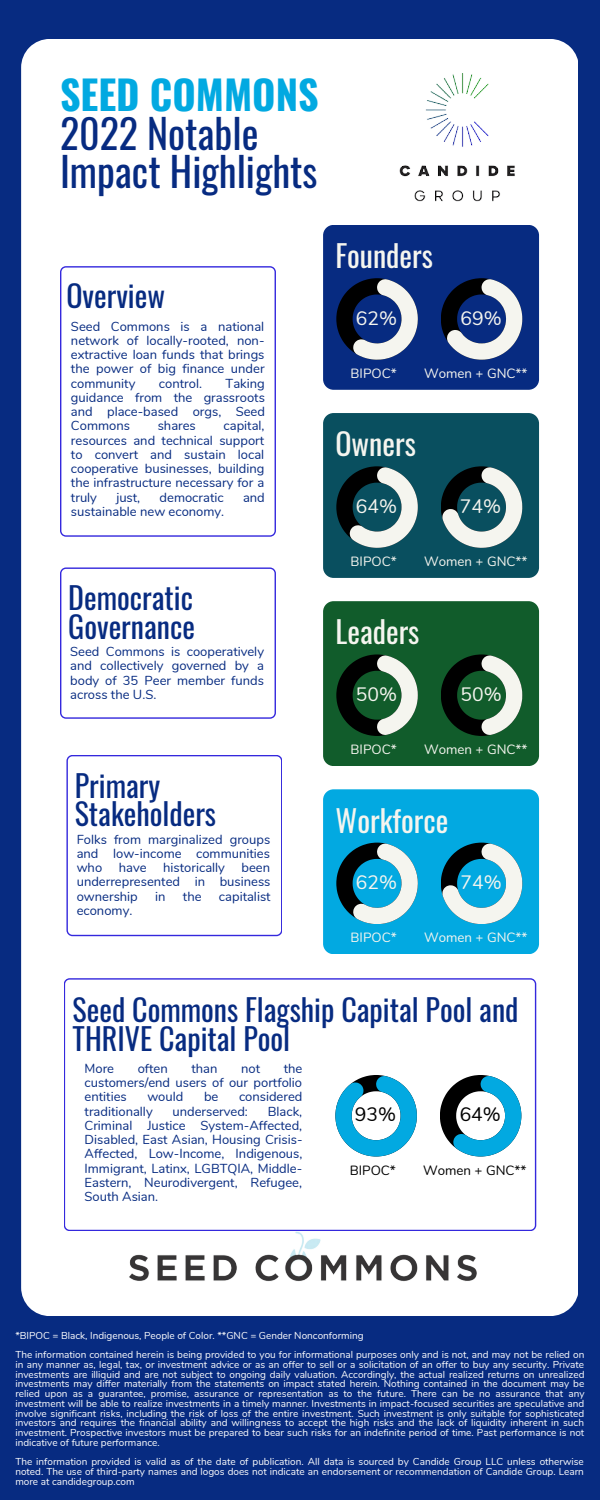
<style>
.page{position:relative;width:600px;height:1500px;background:#072b81}
.page>*{position:absolute;margin:0;border:0;box-sizing:border-box;transform-origin:0 0}
.t1{font:40px/38.2px "Oswald";color:#072b81}
.t2{font:700 40px "Oswald";color:#02a9e1}
.t3{font:30px/28.5px "Oswald";color:#072b81}
.t4{font:30px "Oswald";color:#f5f5ef}
.t5{font:19.4px "Nunito";color:#f5f5ef}
.t6{font:19.4px "Nunito";color:#000}
.t7{font:13.4px "Nunito";color:#f5f5ef}
.t8{font:13.4px "Nunito";color:#000}
.t9{font:13px/14.2px "Nunito";color:#072b81;text-align:justify}
.t10{font:10px/9.8px "Nunito";color:#fff;text-align:justify}
</style>
<div class="page">
<div style="left:21px;top:39px;width:557px;height:1277px;background:#fff"></div>
<div style="left:60px;top:266px;width:216px;height:271px;background:#fff"></div>
<div style="left:323px;top:225px;width:216px;height:165px;background:#072b81;border-radius:10px"></div>
<img style="left:391px;top:70px;width:134px;height:134px">
<svg style="left:336px;top:278px;width:82px;height:82px"></svg>
<svg style="left:441px;top:278px;width:81px;height:82px"></svg>
<div style="left:64px;top:978px;width:472px;height:253px;background:#fff"></div>
<div style="left:323px;top:413px;width:216px;height:165px;background:#094f5f;border-radius:10px"></div>
<svg style="left:336px;top:466px;width:82px;height:82px"></svg>
<svg style="left:441px;top:466px;width:81px;height:82px"></svg>
<div style="left:323px;top:601px;width:216px;height:165px;background:#115c2b;border-radius:10px"></div>
<svg style="left:336px;top:654px;width:82px;height:82px"></svg>
<svg style="left:441px;top:654px;width:81px;height:82px"></svg>
<div style="left:323px;top:789px;width:216px;height:165px;background:#02a9e1;border-radius:10px"></div>
<svg style="left:336px;top:843px;width:82px;height:81px"></svg>
<svg style="left:441px;top:843px;width:81px;height:81px"></svg>
<img style="left:118px;top:1231px;width:373px;height:85px">
<div style="left:60px;top:567px;width:216px;height:152px;background:#fff"></div>
<div style="left:66px;top:755px;width:216px;height:181px;background:#fff"></div>
<svg style="left:335px;top:1075px;width:82px;height:81px;background:#7dcae3"></svg>
<svg style="left:440px;top:1075px;width:81px;height:81px;background:#7cb1c3"></svg>
<h1 class="t2" style="left:60px;top:64px;width:260px">SEED COMMONS</h1>
<h1 class="t1" style="left:60px;top:112px;width:259px">2022 Notable<br>Impact Highlights</h1>
<h2 class="t3" style="left:66px;top:281px;width:100px">Overview</h2>
<h3 class="t9" style="left:71px;top:319px;width:195px">Seed Commons is a national network of locally-rooted, non&shy;extractive loan funds that brings the power of big finance under community</h3>
<h3 class="t9" style="left:71px;top:376px;width:195px;text-indent:155px">Taking guidance from the grassroots and place-based orgs, Seed Commons</h3>
<h3 class="t9" style="left:159px;top:376px;width:45px">control.</h3>
<h3 class="t9" style="left:71px;top:419px;width:195px;text-indent:153px">capital, resources and technical support to convert and sustain local cooperative businesses, building the infrastructure necessary for a truly</h3>
<h3 class="t9" style="left:158px;top:419px;width:40px">shares</h3>
<h3 class="t9" style="left:116px;top:490px;width:25px">just,</h3>
<h3 class="t9" style="left:160px;top:490px;width:66px">democratic</h3>
<h3 class="t9" style="left:243px;top:490px;width:23px">and</h3>
<h3 class="t9" style="left:71px;top:504px;width:155px">sustainable new economy.</h3>
<h2 class="t3" style="left:68px;top:583px;width:128px">Democratic<br>Governance</h2>
<h3 class="t9" style="left:70px;top:645px;width:195px">Seed Commons is cooperatively and collectively governed by a body of 35 Peer member funds across the U.S.</h3>
<h2 class="t3" style="left:75px;top:770px;width:143px">Primary<br>Stakeholders</h2>
<h3 class="t9" style="left:77px;top:832px;width:195px">Folks from marginalized groups and low-income communities who</h3>
<h3 class="t9" style="left:77px;top:861px;width:195px;text-indent:165px">been underrepresented in business ownership</h3>
<h3 class="t9" style="left:119px;top:861px;width:29px">have</h3>
<h3 class="t9" style="left:163px;top:861px;width:63px">historically</h3>
<h3 class="t9" style="left:155px;top:889px;width:12px">in</h3>
<h3 class="t9" style="left:183px;top:889px;width:20px">the</h3>
<h3 class="t9" style="left:219px;top:889px;width:53px">capitalist</h3>
<h3 class="t9" style="left:77px;top:903px;width:57px">economy.</h3>
<h2 class="t4" style="left:335px;top:232px;width:99px">Founders</h2>
<h3 class="t5" style="left:356px;top:305px;width:43px">62%</h3>
<h3 class="t5" style="left:461px;top:305px;width:43px">69%</h3>
<h3 class="t7" style="left:351px;top:364px;width:48px">BIPOC*</h3>
<h3 class="t7" style="left:424px;top:364px;width:105px">Women + GNC**</h3>
<h2 class="t4" style="left:335px;top:420px;width:82px">Owners</h2>
<h3 class="t5" style="left:356px;top:493px;width:43px">64%</h3>
<h3 class="t5" style="left:460px;top:493px;width:43px">74%</h3>
<h3 class="t7" style="left:351px;top:553px;width:48px">BIPOC*</h3>
<h3 class="t7" style="left:424px;top:553px;width:105px">Women + GNC**</h3>
<h2 class="t4" style="left:335px;top:609px;width:86px">Leaders</h2>
<h3 class="t5" style="left:356px;top:681px;width:43px">50%</h3>
<h3 class="t5" style="left:461px;top:681px;width:43px">50%</h3>
<h3 class="t7" style="left:351px;top:741px;width:48px">BIPOC*</h3>
<h3 class="t7" style="left:424px;top:741px;width:105px">Women + GNC**</h3>
<h2 class="t4" style="left:335px;top:797px;width:115px">Workforce</h2>
<h3 class="t5" style="left:356px;top:869px;width:43px">62%</h3>
<h3 class="t5" style="left:461px;top:869px;width:43px">74%</h3>
<h3 class="t7" style="left:351px;top:929px;width:48px">BIPOC*</h3>
<h3 class="t7" style="left:424px;top:929px;width:105px">Women + GNC**</h3>
<h2 class="t3" style="left:73px;top:994px;width:447px">Seed Commons Flagship Capital Pool and<br>THRIVE Capital Pool</h2>
<h3 class="t9" style="left:85px;top:1061px;width:219px;text-indent:199px">the customers/end users of our portfolio entities</h3>
<h3 class="t9" style="left:85px;top:1061px;width:31px">More</h3>
<h3 class="t9" style="left:138px;top:1061px;width:32px">often</h3>
<h3 class="t9" style="left:191px;top:1061px;width:28px">than</h3>
<h3 class="t9" style="left:241px;top:1061px;width:21px">not</h3>
<h3 class="t9" style="left:147px;top:1090px;width:38px">would</h3>
<h3 class="t9" style="left:204px;top:1090px;width:16px">be</h3>
<h3 class="t9" style="left:239px;top:1090px;width:65px">considered</h3>
<h3 class="t9" style="left:85px;top:1104px;width:70px">traditionally</h3>
<h3 class="t9" style="left:173px;top:1104px;width:77px">underserved:</h3>
<h3 class="t9" style="left:85px;top:1104px;width:219px;text-indent:183px">Black, Criminal Justice System-Affected, Disabled, East Asian, Housing Crisis-Affected, Low-Income, Indigenous, Immigrant, Latinx, LGBTQIA, Middle-Eastern, Neurodivergent, Refugee, South Asian.</h3>
<h3 class="t6" style="left:355px;top:1102px;width:43px">93%</h3>
<h3 class="t6" style="left:460px;top:1102px;width:43px">64%</h3>
<h3 class="t8" style="left:350px;top:1161px;width:48px">BIPOC*</h3>
<h3 class="t8" style="left:423px;top:1161px;width:105px">Women + GNC**</h3>
<p class="t10" style="left:15px;top:1326px;width:571px;line-height:19.5px">*BIPOC = Black, Indigenous, People of Color. **GNC = Gender Nonconforming<br>The information contained herein is being provided to you for informational purposes only and is not, and may not be relied on</p>
<p class="t10" style="left:15px;top:1360px;width:571px">in any manner as, legal, tax, or investment advice or as an offer to sell or a solicitation of an offer to buy any security. Private investments are illiquid and are not subject to ongoing daily valuation. Accordingly, the actual realized returns on unrealized investments may differ materially from the statements on impact stated herein. Nothing contained in the document may be relied upon as a guarantee, promise, assurance or representation as to the future. There can be no assurance that any investment will be able to realize investments in a timely manner. Investments in impact-focused securities are speculative and involve significant risks, including the risk of loss of the entire investment. Such investment is only suitable for sophisticated investors and requires the financial ability and willingness to accept the high risks and the lack of liquidity inherent in such investment. Prospective investors must be prepared to bear such risks for an indefinite period of time. Past performance is not indicative of future performance.</p>
<p class="t10" style="left:15px;top:1457px;width:570px">The information provided is valid as of the date of publication. All data is sourced by Candide Group LLC unless otherwise noted. The use of third-party names and logos does not indicate an endorsement or recommendation of Candide Group. Learn more at candidegroup.com</p>
</div>
